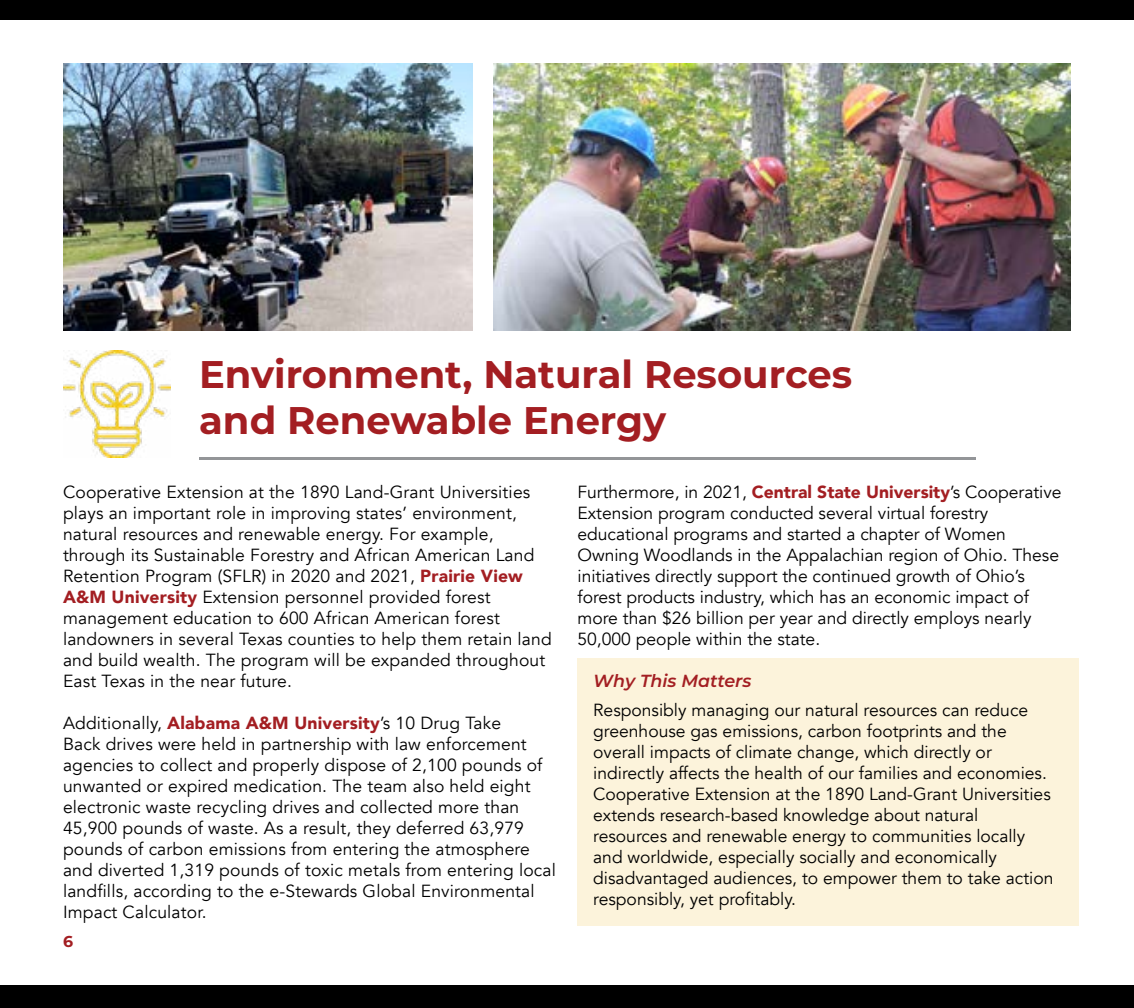
<style>
.page{position:relative;width:1134px;height:1008px;background:#fff}
.page>*{position:absolute;margin:0;border:0;box-sizing:border-box;transform-origin:0 0}
.Heading_2{font:700 38.5px/46.2px "Montserrat";color:#a31e22}
.Body{font:17.5px/21px "Avenir";color:#000}
.Heading_3{font:italic 600 17.5px "Montserrat";color:#a31e22}
.t1{font:700 15.75px "Montserrat";color:#a31e22}
.s1{font-weight:900;color:#a31e22}
</style>
<div class="page">
<div style="left:0;top:0;width:1134px;height:20px;background:#000"></div>
<div style="left:0;top:986px;width:1134px;height:22px;background:#000"></div>
<div style="left:578px;top:659px;width:501px;height:267px;background:#fcf3db"></div>
<img style="left:63px;top:63px;width:409px;height:267px">
<img style="left:494px;top:63px;width:577px;height:267px">
<img style="left:63px;top:351px;width:107px;height:107px">
<hr style="left:199px;top:458px;width:777px;height:2px;background:#939598">
<p class="Heading_2" style="left:199px;top:349px;width:655px">Environment, Natural Resources and Renewable Energy</p>
<p class="Body" style="left:63px;top:482px;width:490px">Cooperative Extension at the 1890 Land-Grant Universities plays an important role in improving states’ environment, natural resources and renewable energy. For example, through its Sustainable Forestry and African American Land Retention Program (SFLR) in 2020 and 2021, <span class="s1">Prairie View A&amp;M University</span> Extension personnel provided forest management education to 600 African American forest landowners in several Texas counties to help them retain land and build wealth. The program will be expanded throughout East Texas in the near future.</p>
<p class="Body" style="left:63px;top:713px;width:495px">Additionally, <span class="s1">Alabama A&amp;M University</span>’s 10 Drug Take<br>Back drives were held in partnership with law enforcement agencies to collect and properly dispose of 2,100 pounds of unwanted or expired medication. The team also held eight electronic waste recycling drives and collected more than 45,900 pounds of waste. As a result, they deferred 63,979 pounds of carbon emissions from entering the atmosphere and diverted 1,319 pounds of toxic metals from entering local landfills, according to the e-Stewards Global Environmental Impact Calculator.</p>
<p class="t1" style="left:63px;top:930px;width:12px">6</p>
<p class="Body" style="left:578px;top:482px;width:486px">Furthermore, in 2021, <span class="s1">Central State University</span>’s Cooperative Extension program conducted several virtual forestry educational programs and started a chapter of Women Owning Woodlands in the Appalachian region of Ohio. These initiatives directly support the continued growth of Ohio’s forest products industry, which has an economic impact of more than $26 billion per year and directly employs nearly 50,000 people within the state.</p>
<p class="Heading_3" style="left:593px;top:668px;width:160px">Why This Matters</p>
<p class="Body" style="left:593px;top:700px;width:462px">Responsibly managing our natural resources can reduce greenhouse gas emissions, carbon footprints and the overall impacts of climate change, which directly or indirectly affects the health of our families and economies.<br>Cooperative Extension at the 1890 Land-Grant Universities extends research-based knowledge about natural resources and renewable energy to communities locally and worldwide, especially socially and economically disadvantaged audiences, to empower them to take action responsibly, yet profitably.</p>
</div>
